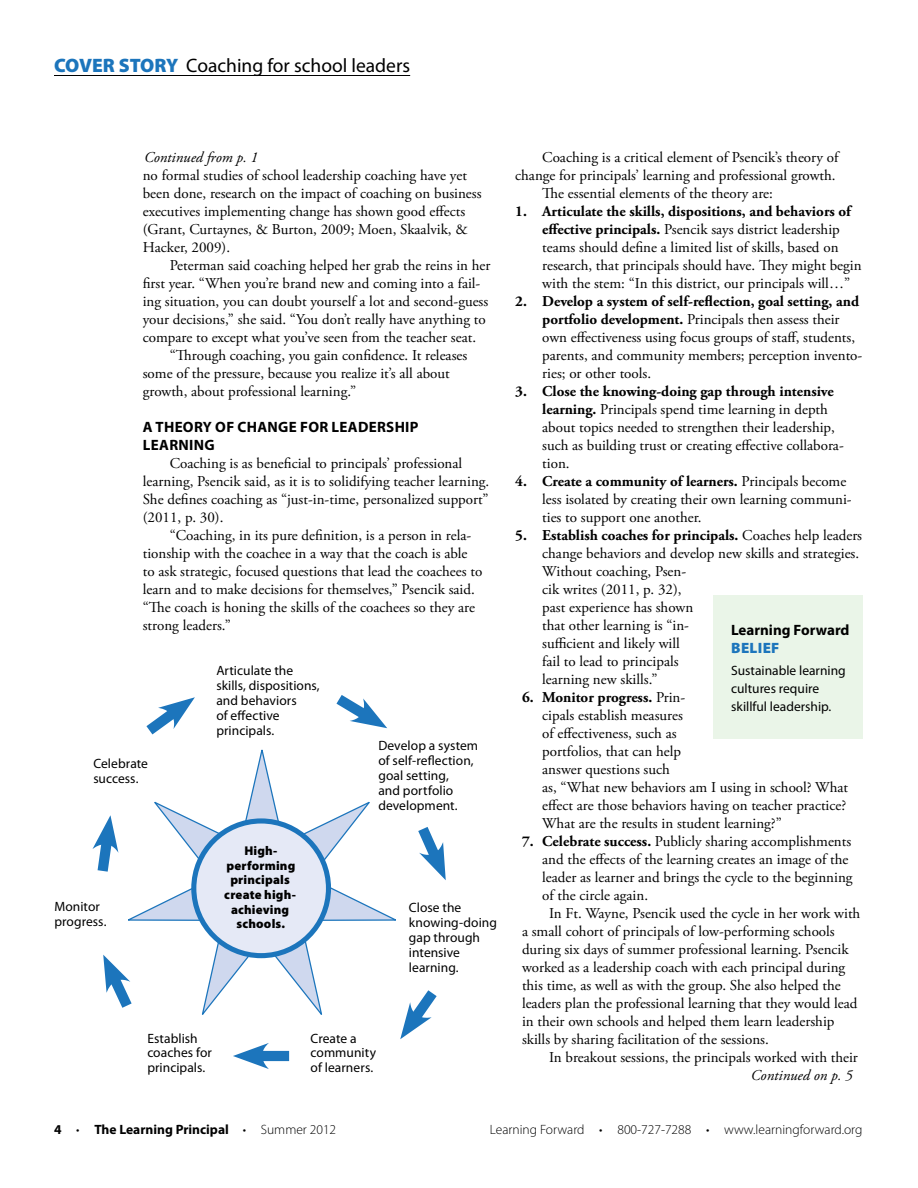
<style>
.page{position:relative;width:918px;height:1188px;background:#fff}
.page>*{position:absolute;margin:0;border:0;box-sizing:border-box;transform-origin:0 0}
.t1{font:19.5px "Myriad Pro";color:#000}
.t2{font:900 19.5px "Myriad Pro";color:#1c75bc}
.t3{font:15px/18px "Adobe Garamond Pro";color:#000}
.t4{font:700 15px/18px "Myriad Pro";letter-spacing:.02em;color:#000}
.t5{font:italic 15px "Adobe Garamond Pro";color:#000}
.t6{font:900 15px "Myriad Pro";letter-spacing:.02em;color:#1c75bc}
.t7{font:13.5px/15px "Myriad Pro";color:#000}
.t8{font:300 13.5px "Myriad Pro";color:#000}
.t9{font:700 13.5px "Myriad Pro";color:#000}
.t10{font:900 12.75px/14.7px "Myriad Pro";letter-spacing:.015em;color:#000;text-align:center}
.s1{font-weight:900;color:#1c75bc}
.s2{font-weight:700}
.s3{font-weight:300}
</style>
<div class="page">
<div style="left:713px;top:595px;width:149px;height:144px;background:#eaf5e8"></div>
<hr style="left:54px;top:75px;width:356px;height:1px;background:#000">
<svg style="left:128px;top:749px;width:268px;height:266px"></svg>
<div style="left:194px;top:821px;width:134px;height:135px;background:#e5e9f6;border-radius:50%"></div>
<div style="left:191px;top:818px;width:140px;height:140px;border:5px solid #1c75bc;border-radius:50%"></div>
<div style="left:374px;top:734px;width:116px;height:81px;background:#fff"></div>
<div style="left:89px;top:743px;width:74px;height:55px;background:#fff"></div>
<svg style="left:336px;top:695px;width:51px;height:34px"></svg>
<svg style="left:418px;top:827px;width:28px;height:53px"></svg>
<svg style="left:400px;top:990px;width:37px;height:49px"></svg>
<div style="left:254px;top:1051px;width:35px;height:10px;background:#1c75bc"></div>
<svg style="left:233px;top:1043px;width:36px;height:26px"></svg>
<svg style="left:103px;top:955px;width:38px;height:60px"></svg>
<svg style="left:92px;top:815px;width:27px;height:57px"></svg>
<svg style="left:146px;top:697px;width:49px;height:38px"></svg>
<h1 class="t2" style="left:54px;top:53px;width:38px">COVER</h1>
<h1 class="t1" style="left:119px;top:54px;width:293px"><span class="s1">STORY</span> Coaching for school leaders</h1>
<p class="t5" style="left:144px;top:148px;width:116px">Continued from p. 1</p>
<p class="t3" style="left:143px;top:167px;width:340px">no formal studies of school leadership coaching have yet been done, research on the impact of coaching on business executives implementing change has shown good effects (Grant, Curtaynes, &amp; Burton, 2009; Moen, Skaalvik, &amp; Hacker, 2009).</p>
<p class="t3" style="left:170px;top:257px;width:322px">Peterman said coaching helped her grab the reins in her</p>
<p class="t3" style="left:143px;top:275px;width:339px">first year. “When you’re brand new and coming into a fail-</p>
<p class="t3" style="left:143px;top:293px;width:347px">ing situation, you can doubt yourself a lot and second-guess</p>
<p class="t3" style="left:143px;top:311px;width:345px">your decisions,” she said. “You don’t really have anything to</p>
<p class="t3" style="left:143px;top:329px;width:335px">compare to except what you’ve seen from the teacher seat.</p>
<p class="t3" style="left:170px;top:347px;width:299px">“Through coaching, you gain confidence. It releases</p>
<p class="t3" style="left:143px;top:365px;width:309px">some of the pressure, because you realize it’s all about</p>
<p class="t3" style="left:143px;top:383px;width:215px">growth, about professional learning.”</p>
<p class="t4" style="left:143px;top:417px;width:270px">A theory of change for leadership learning</p>
<p class="t3" style="left:143px;top:455px;width:348px;text-indent:27px">Coaching is as beneficial to principals’ professional learning, Psencik said, as it is to solidifying teacher learning.<br>She defines coaching as “just-in-time, personalized support” (2011, p. 30).</p>
<p class="t3" style="left:143px;top:527px;width:341px;text-indent:27px">“Coaching, in its pure definition, is a person in rela&shy;tionship with the coachee in a way that the coach is able to ask strategic, focused questions that lead the coachees to learn and to make decisions for themselves,” Psencik said. “The coach is honing the skills of the coachees so they are strong leaders.”</p>
<p class="t7" style="left:93px;top:756px;width:56px">Celebrate success.</p>
<p class="t7" style="left:54px;top:899px;width:54px">Monitor progress.</p>
<p class="t7" style="left:216px;top:662px;width:105px">Articulate the skills, dispositions, and behaviors<br>of effective principals.</p>
<p class="t10" style="left:224px;top:843px;width:73px">High&shy;performing principals create high&shy;achieving schools.</p>
<p class="t7" style="left:378px;top:737px;width:101px">Develop a system of self-reflection, goal setting,<br>and portfolio development.</p>
<p class="t7" style="left:409px;top:899px;width:90px">Close the knowing-doing gap through intensive learning.</p>
<p class="t7" style="left:147px;top:1030px;width:66px">Establish coaches for principals.</p>
<p class="t7" style="left:311px;top:1030px;width:67px">Create a community of learners.</p>
<p class="t3" style="left:542px;top:149px;width:298px">Coaching is a critical element of Psencik’s theory of</p>
<p class="t3" style="left:515px;top:167px;width:322px">change for principals’ learning and professional growth.</p>
<p class="t3" style="left:542px;top:185px;width:232px">The essential elements of the theory are:</p>
<p class="t3" style="left:542px;top:203px;width:321px;text-indent:-27px"><span class="s2">1. Articulate the skills, dispositions, and behaviors of effective principals.</span> Psencik says district leadership teams should define a limited list of skills, based on research, that principals should have. They might begin with the stem: “In this district, our principals will…”</p>
<p class="t3" style="left:542px;top:293px;width:322px;text-indent:-27px"><span class="s2">2. Develop a system of self-reflection, goal setting, and portfolio development.</span> Principals then assess their own effectiveness using focus groups of staff, students, parents, and community members; perception invento&shy;ries; or other tools.</p>
<p class="t3" style="left:542px;top:383px;width:303px;text-indent:-27px"><span class="s2">3. Close the knowing-doing gap through intensive learning.</span> Principals spend time learning in depth about topics needed to strengthen their leadership, such as building trust or creating effective collabora&shy;tion.</p>
<p class="t3" style="left:542px;top:473px;width:311px;text-indent:-27px"><span class="s2">4. Create a community of learners.</span> Principals become less isolated by creating their own learning communi&shy;ties to support one another.</p>
<p class="t3" style="left:542px;top:527px;width:321px;text-indent:-27px"><span class="s2">5. Establish coaches for principals.</span> Coaches help leaders change behaviors and develop new skills and strategies.<br>Without coaching, Psen-<br>cik writes (2011, p. 32),<br>past experience has shown<br>that other learning is “in-<br>sufficient and likely will<br>fail to lead to principals<br>learning new skills.”</p>
<p class="t3" style="left:542px;top:689px;width:307px;text-indent:-20px"><span class="s2">6. Monitor progress.</span> Prin-<br>cipals establish measures<br>of effectiveness, such as<br>portfolios, that can help<br>answer questions such<br>as, “What new behaviors am I using in school? What effect are those behaviors having on teacher practice?<br>What are the results in student learning?”</p>
<p class="t3" style="left:522px;top:833px;width:331px"><span class="s2">7. Celebrate success.</span> Publicly sharing accomplishments</p>
<p class="t3" style="left:542px;top:851px;width:308px">and the effects of the learning creates an image of the</p>
<p class="t3" style="left:542px;top:869px;width:312px">leader as learner and brings the cycle to the beginning</p>
<p class="t3" style="left:542px;top:887px;width:107px">of the circle again.</p>
<p class="t3" style="left:549px;top:905px;width:313px">In Ft. Wayne, Psencik used the cycle in her work with</p>
<p class="t3" style="left:522px;top:923px;width:314px">a small cohort of principals of low-performing schools</p>
<p class="t3" style="left:522px;top:941px;width:328px">during six days of summer professional learning. Psencik</p>
<p class="t3" style="left:522px;top:959px;width:325px">worked as a leadership coach with each principal during</p>
<p class="t3" style="left:522px;top:977px;width:320px">this time, as well as with the group. She also helped the</p>
<p class="t3" style="left:522px;top:995px;width:337px">leaders plan the professional learning that they would lead</p>
<p class="t3" style="left:522px;top:1013px;width:314px">in their own schools and helped them learn leadership</p>
<p class="t3" style="left:522px;top:1031px;width:248px">skills by sharing facilitation of the sessions.</p>
<p class="t3" style="left:549px;top:1049px;width:310px">In breakout sessions, the principals worked with their</p>
<p class="t4" style="left:731px;top:620px;width:120px">Learning Forward</p>
<p class="t6" style="left:731px;top:637px;width:50px">belief</p>
<p class="t7" style="left:731px;top:661px;width:116px;line-height:18px">Sustainable learning cultures require skillful leadership.</p>
<p class="t5" style="left:751px;top:1066px;width:103px">Continued on p. 5</p>
<p class="t9" style="left:54px;top:1121px;width:284px">4 <span class="s3">•</span> The Learning Principal <span class="s3">• Summer 2012</span></p>
<p class="t8" style="left:490px;top:1121px;width:374px">Learning Forward • 800-727-7288 • www.learningforward.org</p>
</div>
